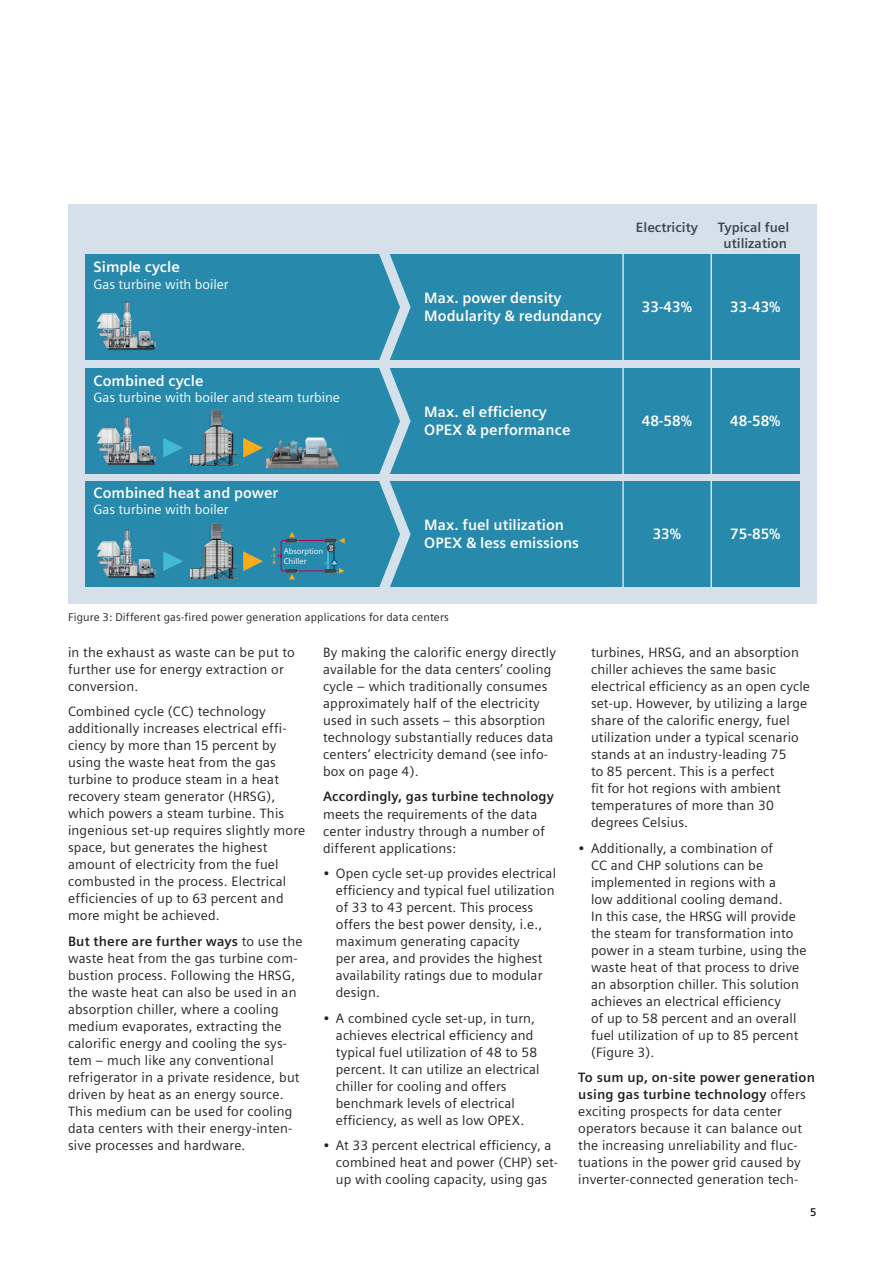
<style>
.page{position:relative;width:893px;height:1263px;background:#fff}
.page>*{position:absolute;margin:0;border:0;box-sizing:border-box;transform-origin:0 0}
.t1{font:700 15px/18px "Siemens Sans";color:#fff}
.t2{font:13.5px/17px "Siemens Sans";letter-spacing:.01em;color:#231f20}
.t3{font:13.5px "Siemens Sans";color:#fff}
.t4{font:700 13.5px/16.2px "Siemens Sans";color:#3b464d;text-align:center}
.t5{font:700 13.5px "Siemens Sans";letter-spacing:.01em;color:#231f20}
.t6{font:11.25px "Siemens Sans";letter-spacing:.015em;color:#231f20}
.t7{font:700 11.25px "Siemens Sans";color:#231f20}
.t8{font:8.25px/9.9px "Siemens Sans";color:#fff}
.s1{font-weight:700}
</style>
<div class="page">
<div style="left:68px;top:204px;width:748px;height:400px;background:#d5e0ea"></div>
<div style="left:85px;top:482px;width:714px;height:105px;background:#2789ac"></div>
<div style="left:85px;top:255px;width:714px;height:105px;background:#2789ac"></div>
<div style="left:85px;top:368px;width:714px;height:106px;background:#2789ac"></div>
<img style="left:96px;top:416px;width:60px;height:50px">
<img style="left:191px;top:410px;width:46px;height:55px">
<img style="left:191px;top:524px;width:46px;height:55px">
<img style="left:96px;top:301px;width:60px;height:50px">
<img style="left:96px;top:529px;width:60px;height:50px">
<img style="left:266px;top:437px;width:73px;height:32px">
<svg style="left:271px;top:532px;width:74px;height:47px"></svg>
<svg style="left:163px;top:438px;width:20px;height:20px"></svg>
<svg style="left:243px;top:438px;width:20px;height:20px"></svg>
<svg style="left:163px;top:551px;width:20px;height:20px"></svg>
<svg style="left:243px;top:551px;width:20px;height:20px"></svg>
<svg style="left:378px;top:254px;width:33px;height:333px"></svg>
<hr style="left:622px;top:221px;width:2px;height:382px;background:#d4e0ea">
<hr style="left:710px;top:221px;width:2px;height:382px;background:#d4e0ea">
<p class="t1" style="left:94px;top:258px;width:88px">Simple cycle</p>
<p class="t3" style="left:94px;top:276px;width:137px">Gas turbine with boiler</p>
<p class="t1" style="left:94px;top:372px;width:112px">Combined cycle</p>
<p class="t3" style="left:94px;top:390px;width:248px">Gas turbine with boiler and steam turbine</p>
<p class="t1" style="left:94px;top:484px;width:186px">Combined heat and power</p>
<p class="t3" style="left:94px;top:502px;width:137px">Gas turbine with boiler</p>
<p class="t8" style="left:284px;top:546px;width:41px">Absorption<br>Chiller</p>
<p class="t4" style="left:636px;top:219px;width:64px">Electricity</p>
<p class="t4" style="left:718px;top:219px;width:73px">Typical fuel utilization</p>
<p class="t1" style="left:424px;top:289px;width:179px">Max. power density<br>Modularity &amp; redundancy</p>
<p class="t1" style="left:642px;top:298px;width:52px">33-43%</p>
<p class="t1" style="left:730px;top:298px;width:52px">33-43%</p>
<p class="t1" style="left:424px;top:403px;width:148px">Max. el efficiency<br>OPEX &amp; performance</p>
<p class="t1" style="left:424px;top:516px;width:156px">Max. fuel utilization<br>OPEX &amp; less emissions</p>
<p class="t1" style="left:642px;top:412px;width:52px">48-58%</p>
<p class="t1" style="left:730px;top:412px;width:52px">48-58%</p>
<p class="t1" style="left:653px;top:525px;width:30px">33%</p>
<p class="t1" style="left:730px;top:525px;width:52px">75-85%</p>
<p class="t6" style="left:68px;top:611px;width:382px">Figure 3: Different gas-fired power generation applications for data centers</p>
<p class="t2" style="left:68px;top:644px;width:228px">in the exhaust as waste can be put to further use for energy extraction or conversion.</p>
<p class="t2" style="left:68px;top:703px;width:239px">Combined cycle (CC) technology additionally increases electrical effi&shy;ciency by more than 15 percent by using the waste heat from the gas turbine to produce steam in a heat recovery steam generator (HRSG), which powers a steam turbine. This ingenious set-up requires slightly more space, but generates the highest amount of electricity from the fuel combusted in the process. Electrical efficiencies of up to 63 percent and more might be achieved.</p>
<p class="t2" style="left:68px;top:933px;width:236px"><span class="s1">But there are further ways</span> to use the waste heat from the gas turbine com&shy;bustion process. Following the HRSG, the waste heat can also be used in an absorption chiller, where a cooling medium evaporates, extracting the calorific energy and cooling the sys&shy;tem – much like any conventional refrigerator in a private residence, but driven by heat as an energy source.<br>This medium can be used for cooling data centers with their energy-inten&shy;sive processes and hardware.</p>
<p class="t2" style="left:323px;top:644px;width:234px">By making the calorific energy directly available for the data centers’ cooling cycle – which traditionally consumes approximately half of the electricity used in such assets – this absorption technology substantially reduces data centers’ electricity demand (see info&shy;box on page 4).</p>
<p class="t5" style="left:323px;top:789px;width:232px">Accordingly, gas turbine technology</p>
<p class="t2" style="left:323px;top:805px;width:223px">meets the requirements of the data center industry through a number of different applications:</p>
<p class="t2" style="left:336px;top:865px;width:222px;text-indent:-13px">• Open cycle set-up provides electrical efficiency and typical fuel utilization of 33 to 43 percent. This process offers the best power density, i.e., maximum generating capacity<br>per area, and provides the highest availability ratings due to modular design.</p>
<p class="t2" style="left:336px;top:1010px;width:205px;text-indent:-13px">• A combined cycle set-up, in turn, achieves electrical efficiency and typical fuel utilization of 48 to 58 percent. It can utilize an electrical chiller for cooling and offers benchmark levels of electrical efficiency, as well as low OPEX.</p>
<p class="t2" style="left:336px;top:1137px;width:224px;text-indent:-13px">• At 33 percent electrical efficiency, a combined heat and power (CHP) set&shy;up with cooling capacity, using gas</p>
<p class="t2" style="left:591px;top:644px;width:220px">turbines, HRSG, and an absorption chiller achieves the same basic electrical efficiency as an open cycle set-up. However, by utilizing a large share of the calorific energy, fuel utilization under a typical scenario stands at an industry-leading 75<br>to 85 percent. This is a perfect<br>fit for hot regions with ambient temperatures of more than 30 degrees Celsius.</p>
<p class="t2" style="left:591px;top:839px;width:217px;text-indent:-13px">• Additionally, a combination of<br>CC and CHP solutions can be implemented in regions with a<br>low additional cooling demand.<br>In this case, the HRSG will provide the steam for transformation into power in a steam turbine, using the waste heat of that process to drive an absorption chiller. This solution achieves an electrical efficiency<br>of up to 58 percent and an overall fuel utilization of up to 85 percent (Figure 3).</p>
<p class="t2" style="left:578px;top:1069px;width:238px"><span class="s1">To sum up, on-site power generation using gas turbine technology</span> offers exciting prospects for data center operators because it can balance out the increasing unreliability and fluc&shy;tuations in the power grid caused by inverter-connected generation tech-</p>
<p class="t7" style="left:810px;top:1206px;width:8px">5</p>
</div>
